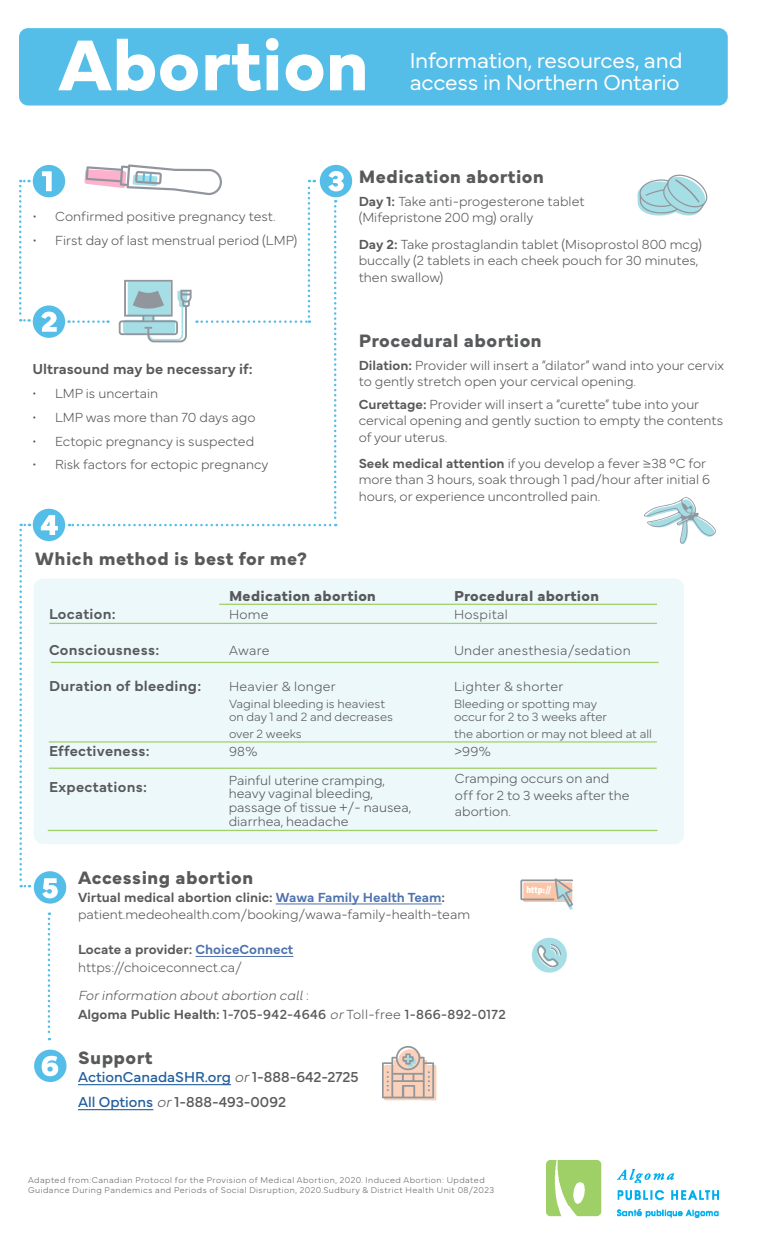
<style>
.page{position:relative;width:765px;height:1260px;background:#fff}
.page>*{position:absolute;margin:0;border:0;box-sizing:border-box;transform-origin:0 0}
.H{font:700 75px "Mundial";color:#fff}
.t1{font:300 22.5px/22.5px "Mundial";letter-spacing:-.01em;color:#fff}
.t2{font:700 18.75px "Mundial";letter-spacing:.025em;color:#58595b}
.t3{font:600 15px "Mundial";letter-spacing:.02em;color:#58595b}
.t4{font:700 15px "Mundial";letter-spacing:.02em;color:#58595b}
.t5{font:15px "Mundial";color:#215e9e}
.t6{font:600 15px "Mundial";color:#58595b}
.t7{font:15px "Mundial";color:#58595b}
.t8{font:100 13.75px/16.5px "Mundial";color:#58595b}
.t9{font:italic 100 13.75px/18.8px "Mundial";color:#58595b}
.t10{font:100 13.75px "Mundial";letter-spacing:.02em;color:#58595b}
.t11{font:100 13.75px/17.5px "Mundial";color:#585a5b}
.t12{font:100 12.5px "Mundial";color:#58595b}
.t13{font:900 9.38px "Unit Pro";color:#fff}
.t14{font:100 8.75px/10.5px "Mundial";letter-spacing:.05em;color:#636466}
.s1{font-weight:600}
.s2{font-weight:600;color:#4f73ad}
.s3{font-weight:600;color:#58595b}
.s4{font-style:normal}
.s5{font-weight:600;font-style:normal}
.s6{font-weight:400;font-style:normal}
.s7{font-weight:100;font-style:italic;color:#58595b}
.s8{color:#58595b}
.s9{color:#215e9e}
.s10{font-weight:100;font-style:italic}
</style>
<div class="page">
<div style="left:34px;top:578px;width:650px;height:266px;background:#edf8fa;border-radius:9px"></div>
<img style="left:546px;top:1161px;width:172px;height:57px">
<div style="left:19px;top:28px;width:709px;height:78px;background:#54bde8;border-radius:9px"></div>
<div style="left:33px;top:165px;width:32px;height:32px;background:#54bde8;border-radius:50%"></div>
<div style="left:320px;top:165px;width:32px;height:32px;background:#54bde8;border-radius:50%"></div>
<div style="left:33px;top:509px;width:32px;height:32px;background:#54bde8;border-radius:50%"></div>
<div style="left:34px;top:871px;width:32px;height:33px;background:#54bde8;border-radius:50%"></div>
<div style="left:34px;top:1050px;width:33px;height:32px;background:#54bde8;border-radius:50%"></div>
<div style="left:33px;top:305px;width:32px;height:33px;background:#54bde8;border-radius:50%"></div>
<svg style="left:42px;top:171px;width:10px;height:20px"></svg>
<svg style="left:41px;top:515px;width:17px;height:20px"></svg>
<svg style="left:42px;top:878px;width:16px;height:20px"></svg>
<svg style="left:42px;top:1056px;width:16px;height:20px"></svg>
<svg style="left:41px;top:312px;width:16px;height:20px"></svg>
<svg style="left:19px;top:180px;width:11px;height:142px"></svg>
<svg style="left:637px;top:175px;width:70px;height:41px"></svg>
<svg style="left:644px;top:497px;width:72px;height:47px"></svg>
<hr style="left:219px;top:604px;width:438px;height:1px;background:#a0cf67">
<hr style="left:49px;top:623px;width:608px;height:1px;background:#a0cf67">
<hr style="left:51px;top:662px;width:608px;height:1px;background:#a0cf67">
<hr style="left:49px;top:768px;width:608px;height:1px;background:#a0cf67">
<hr style="left:49px;top:741px;width:608px;height:2px;background:#a0cf67">
<svg style="left:69px;top:164px;width:275px;height:362px"></svg>
<svg style="left:19px;top:524px;width:11px;height:363px"></svg>
<hr style="left:276px;top:903px;width:166px;height:1px;background:#4f73ad">
<hr style="left:196px;top:956px;width:97px;height:1px;background:#4f73ad">
<hr style="left:78px;top:1084px;width:153px;height:1px;background:#215e9e">
<hr style="left:78px;top:1109px;width:75px;height:1px;background:#215e9e">
<div style="left:532px;top:938px;width:35px;height:35px;background:#a6dee6;border-radius:50%"></div>
<svg style="left:535px;top:943px;width:26px;height:25px"></svg>
<svg style="left:48px;top:912px;width:2px;height:128px"></svg>
<svg style="left:382px;top:1046px;width:54px;height:54px"></svg>
<svg style="left:520px;top:878px;width:53px;height:32px"></svg>
<hr style="left:48px;top:830px;width:609px;height:1px;background:#a0cf67">
<h1 class="H" style="left:58px;top:6px;width:312px">Abortion</h1>
<h1 class="t1" style="left:410px;top:47px;width:274px">Information, resources, and access in Northern Ontario</h1>
<p class="t8" style="left:33px;top:207px;width:244px">• Confirmed positive pregnancy test.</p>
<p class="t8" style="left:33px;top:231px;width:266px">• First day of last menstrual period (LMP)</p>
<p class="t6" style="left:33px;top:358px;width:222px">Ultrasound may be necessary if:</p>
<p class="t8" style="left:33px;top:384px;width:127px">• LMP is uncertain</p>
<p class="t8" style="left:33px;top:408px;width:225px">• LMP was more than 70 days ago</p>
<p class="t8" style="left:33px;top:431px;width:223px">• Ectopic pregnancy is suspected</p>
<p class="t8" style="left:33px;top:455px;width:237px">• Risk factors for ectopic pregnancy</p>
<p class="t2" style="left:35px;top:544px;width:273px">Which method is best for me?</p>
<p class="t2" style="left:359px;top:162px;width:187px">Medication abortion</p>
<p class="t8" style="left:359px;top:192px;width:227px"><span class="s1">Day 1:</span> Take anti-progesterone tablet (Mifepristone 200 mg) orally</p>
<p class="t8" style="left:359px;top:235px;width:345px"><span class="s1">Day 2:</span> Take prostaglandin tablet (Misoprostol 800 mcg)</p>
<p class="t8" style="left:359px;top:251px;width:341px">buccally (2 tablets in each cheek pouch for 30 minutes, then swallow)</p>
<p class="t2" style="left:359px;top:326px;width:184px">Procedural abortion</p>
<p class="t8" style="left:359px;top:355px;width:367px"><span class="s1">Dilation:</span> Provider will insert a “dilator” wand into your cervix to gently stretch open your cervical opening.</p>
<p class="t8" style="left:359px;top:394px;width:366px"><span class="s1">Curettage:</span> Provider will insert a “curette” tube into your cervical opening and gently suction to empty the contents of your uterus.</p>
<p class="t8" style="left:359px;top:454px;width:353px"><span class="s1">Seek medical attention</span> if you develop a fever ≥38 °C for more than 3 hours, soak through 1 pad/hour after initial 6 hours, or experience uncontrolled pain.</p>
<p class="t4" style="left:229px;top:584px;width:148px">Medication abortion</p>
<p class="t4" style="left:454px;top:584px;width:146px">Procedural abortion</p>
<p class="t3" style="left:49px;top:602px;width:68px">Location:</p>
<p class="t8" style="left:229px;top:605px;width:41px">Home</p>
<p class="t10" style="left:454px;top:604px;width:55px">Hospital</p>
<p class="t3" style="left:49px;top:638px;width:112px">Consciousness:</p>
<p class="t8" style="left:229px;top:641px;width:42px">Aware</p>
<p class="t10" style="left:454px;top:640px;width:178px">Under anesthesia/sedation</p>
<p class="t3" style="left:49px;top:674px;width:154px">Duration of bleeding:</p>
<p class="t10" style="left:229px;top:676px;width:108px">Heavier &amp; longer</p>
<p class="t10" style="left:454px;top:676px;width:111px">Lighter &amp; shorter</p>
<p class="t12" style="left:229px;top:694px;width:158px">Vaginal bleeding is heaviest</p>
<p class="t12" style="left:454px;top:694px;width:145px">Bleeding or spotting may</p>
<p class="t12" style="left:229px;top:707px;width:166px">on day 1 and 2 and decreases</p>
<p class="t12" style="left:454px;top:707px;width:155px">occur for 2 to 3 weeks after</p>
<p class="t12" style="left:229px;top:724px;width:74px">over 2 weeks</p>
<p class="t12" style="left:454px;top:724px;width:199px">the abortion or may not bleed at all</p>
<p class="t3" style="left:49px;top:739px;width:102px">Effectiveness:</p>
<p class="t8" style="left:229px;top:742px;width:30px">98%</p>
<p class="t8" style="left:454px;top:742px;width:38px">&gt;99%</p>
<p class="t3" style="left:49px;top:775px;width:99px">Expectations:</p>
<p class="t8" style="left:229px;top:772px;width:184px;line-height:13.8px">Painful uterine cramping, heavy vaginal bleeding, passage of tissue +/- nausea, diarrhea, headache</p>
<p class="t8" style="left:455px;top:769px;width:176px">Cramping occurs on and off for 2 to 3 weeks after the abortion.</p>
<p class="t2" style="left:78px;top:863px;width:177px">Accessing abortion</p>
<p class="t8" style="left:78px;top:887px;width:394px;line-height:17.5px"><span class="s1">Virtual medical abortion clinic:</span> <span class="s2">Wawa Family Health Team</span><span class="s1">: </span>patient.medeohealth.com/booking/wawa-family-health-team</p>
<p class="t11" style="left:78px;top:939px;width:217px"><span class="s3">Locate a provider:</span> <span class="s2">ChoiceConnect </span>https://choiceconnect.ca/</p>
<p class="t9" style="left:78px;top:985px;width:429px">For information about abortion call <span class="s4">:<br></span><span class="s5">Algoma Public Health:</span> <span class="s6">1-705-942-4646</span> or <span class="s4">Toll-free</span> <span class="s6">1-866-892-0172</span></p>
<p class="t2" style="left:78px;top:1043px;width:76px">Support</p>
<p class="t5" style="left:78px;top:1065px;width:282px">ActionCanadaSHR.org <span class="s7">or</span> <span class="s8">1-888-642-2725</span></p>
<p class="t7" style="left:78px;top:1090px;width:210px"><span class="s9">All Options</span> <span class="s10">or</span> 1-888-493-0092</p>
<p class="t13" style="left:526px;top:883px;width:26px">http://</p>
<p class="t14" style="left:28px;top:1174px;width:468px">Adapted from:Canadian Protocol for the Provision of Medical Abortion, 2020. Induced Abortion: Updated<br>Guidance During Pandemics and Periods of Social Disruption, 2020.Sudbury &amp; District Health Unit 08/2023</p>
</div>
